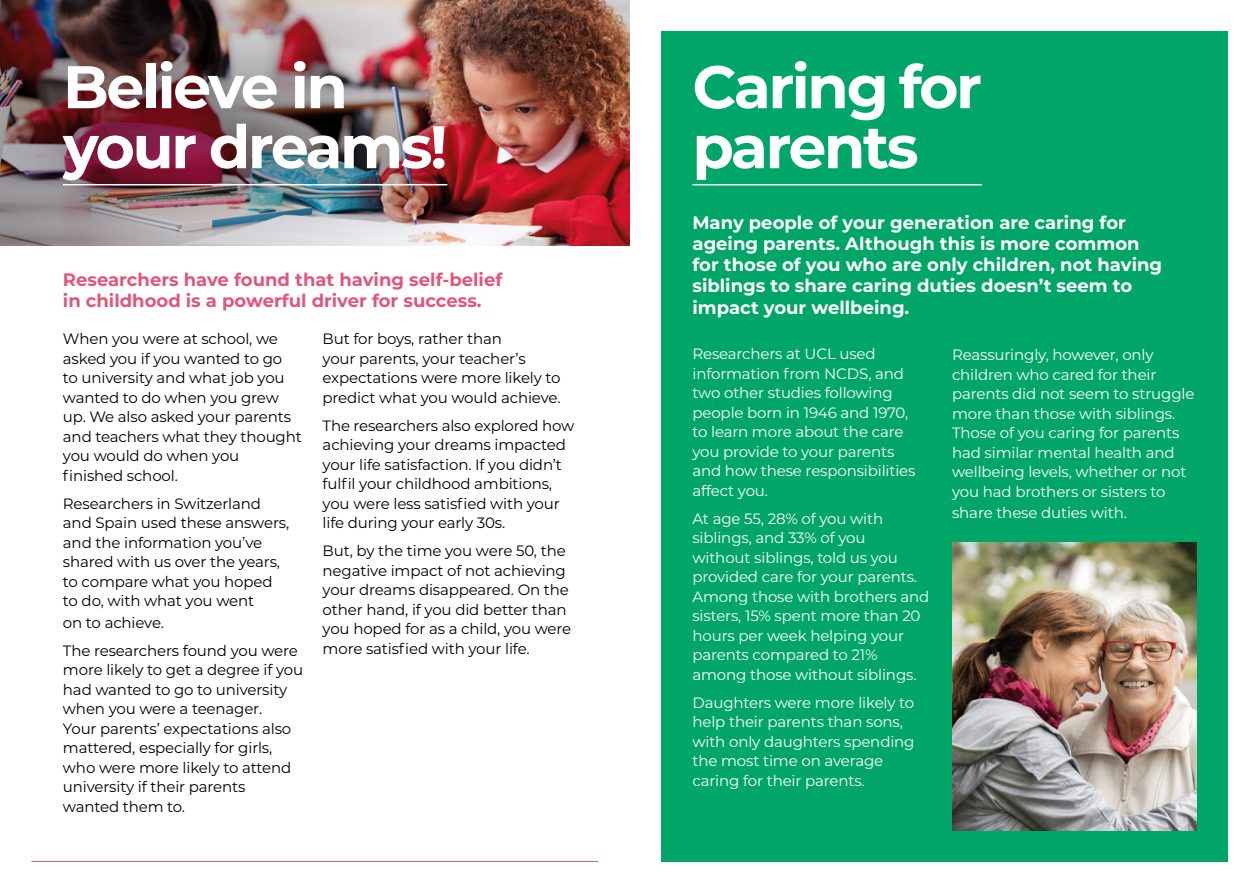
<style>
.page{position:relative;width:1259px;height:893px;background:#fff}
.page>*{position:absolute;margin:0;border:0;box-sizing:border-box;transform-origin:0 0}
.t1{font:700 60px/60px "Montserrat";letter-spacing:-.04em;color:#fff}
.t2{font:700 18px/21px "Montserrat";color:#fff}
.t3{font:700 18px/21px "Montserrat";color:#e15679}
.t4{font:15px/19.5px "Montserrat";letter-spacing:-.01em;color:#000}
.t5{font:15px/19.5px "Montserrat";letter-spacing:-.01em;color:#fff}
</style>
<div class="page">
<div style="left:661px;top:31px;width:566px;height:830px;background:#00a568"></div>
<img style="left:509px;top:0;width:120px;height:245px">
<img style="left:1px;top:0;width:508px;height:246px">
<hr style="left:63px;top:184px;width:384px;height:1px;background:#fff">
<img style="left:952px;top:543px;width:244px;height:287px">
<hr style="left:661px;top:861px;width:566px;height:1px;background:#00a568">
<hr style="left:31px;top:861px;width:567px;height:1px;background:#e15679">
<hr style="left:692px;top:184px;width:290px;height:1px;background:#fff">
<h1 class="t1" style="left:63px;top:54px;width:386px">Believe in your dreams!</h1>
<p class="t3" style="left:63px;top:269px;width:441px">Researchers have found that having self-belief in childhood is a powerful driver for success.</p>
<p class="t4" style="left:63px;top:329px;width:240px">When you were at school, we asked you if you wanted to go<br>to university and what job you wanted to do when you grew up. We also asked your parents and teachers what they thought you would do when you finished school.</p>
<p class="t4" style="left:63px;top:493px;width:228px">Researchers in Switzerland and Spain used these answers, and the information you’ve shared with us over the years, to compare what you hoped to do, with what you went</p>
<p class="t4" style="left:63px;top:608px;width:236px;line-height:28px">on to achieve.<br>The researchers found you were</p>
<p class="t4" style="left:63px;top:660px;width:242px">more likely to get a degree if you had wanted to go to university when you were a teenager.<br>Your parents’ expectations also mattered, especially for girls, who were more likely to attend university if their parents wanted them to.</p>
<p class="t4" style="left:323px;top:329px;width:239px">But for boys, rather than<br>your parents, your teacher’s expectations were more likely to predict what you would achieve.</p>
<p class="t4" style="left:323px;top:415px;width:253px">The researchers also explored how achieving your dreams impacted your life satisfaction. If you didn’t fulfil your childhood ambitions, you were less satisfied with your life during your early 30s.</p>
<p class="t4" style="left:323px;top:541px;width:250px">But, by the time you were 50, the negative impact of not achieving your dreams disappeared. On the other hand, if you did better than you hoped for as a child, you were more satisfied with your life.</p>
<h1 class="t1" style="left:692px;top:54px;width:291px">Caring for parents</h1>
<p class="t2" style="left:692px;top:212px;width:471px">Many people of your generation are caring for ageing parents. Although this is more common for those of you who are only children, not having siblings to share caring duties doesn’t seem to impact your wellbeing.</p>
<p class="t5" style="left:692px;top:344px;width:225px">Researchers at UCL used information from NCDS, and two other studies following people born in 1946 and 1970, to learn more about the care you provide to your parents and how these responsibilities affect you.</p>
<p class="t5" style="left:692px;top:508px;width:238px">At age 55, 28% of you with siblings, and 33% of you<br>without siblings, told us you provided care for your parents.<br>Among those with brothers and sisters, 15% spent more than 20 hours per week helping your parents compared to 21% among those without siblings.</p>
<p class="t5" style="left:692px;top:692px;width:224px">Daughters were more likely to help their parents than sons, with only daughters spending the most time on average caring for their parents.</p>
<p class="t5" style="left:952px;top:344px;width:244px">Reassuringly, however, only children who cared for their parents did not seem to struggle more than those with siblings.<br>Those of you caring for parents had similar mental health and wellbeing levels, whether or not you had brothers or sisters to</p>
<p class="t5" style="left:952px;top:502px;width:176px">share these duties with.</p>
</div>
